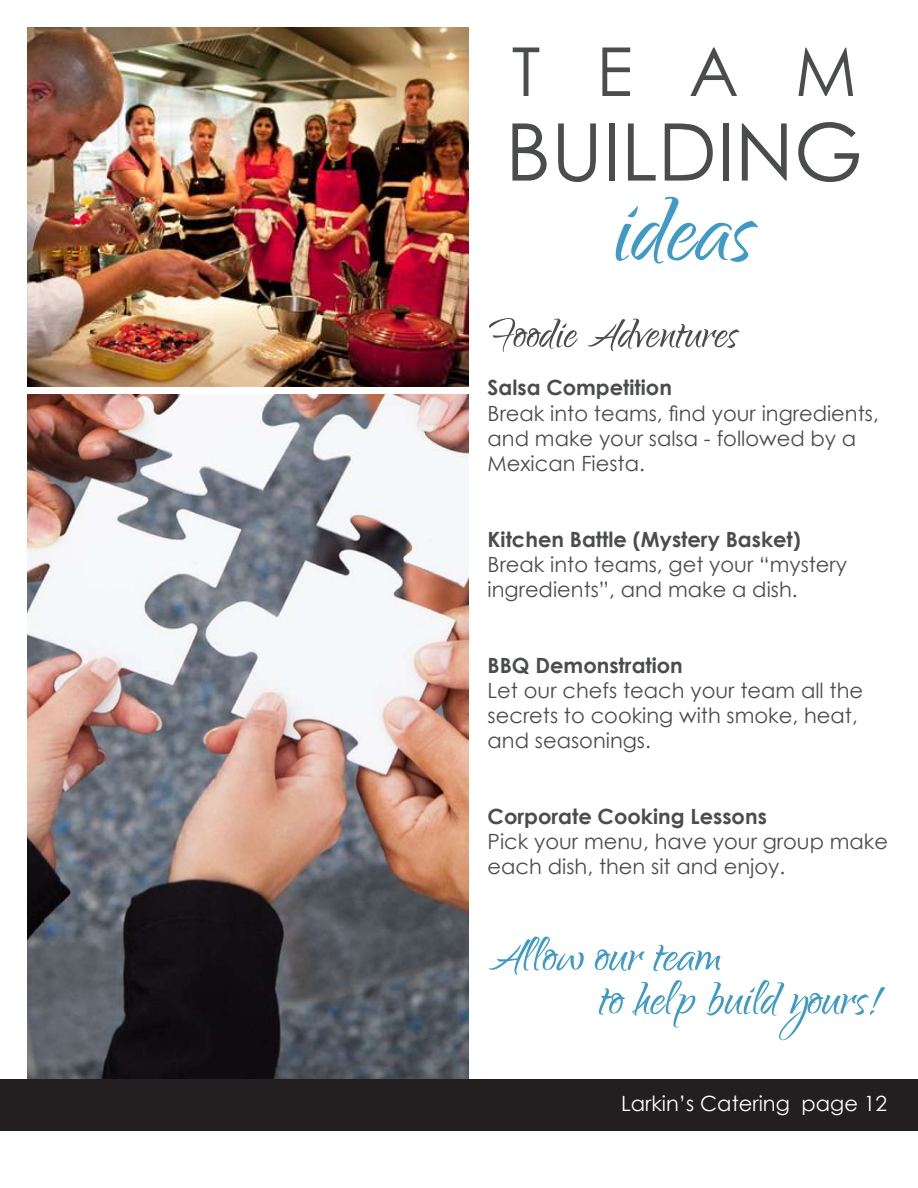
<style>
.page{position:relative;width:918px;height:1188px;background:#fff}
.page>*{position:absolute;margin:0;border:0;box-sizing:border-box;transform-origin:0 0}
.t1{font:120px "Qwigley";letter-spacing:-.005em;color:#3f9bc5}
.t2{font:79.5px "Century Gothic";color:#4b4c4d}
.t3{font:67.5px "Century Gothic";color:#4b4c4d}
.t4{font:60px/43.5px "Qwigley";color:#3f9bc5}
.t5{font:54px "Qwigley";color:#4b4c4d}
.t6{font:21px/25.2px "Century Gothic";color:#4b4c4d}
.t7{font:700 21px "Century Gothic";color:#4b4c4d}
.t8{font:21px "Century Gothic";color:#fff}
</style>
<div class="page">
<img style="left:27px;top:394px;width:442px;height:685px">
<div style="left:0;top:1079px;width:918px;height:52px;background:#231f20"></div>
<img style="left:27px;top:27px;width:442px;height:359px">
<h3 class="t3" style="left:512px;top:30px;width:347px">T E A M</h3>
<h2 class="t2" style="left:505px;top:103px;width:359px">BUILDING</h2>
<h1 class="t1" style="left:614px;top:166px;width:142px">ideas</h1>
<h3 class="t5" style="left:488px;top:305px;width:252px">Foodie Adventures</h3>
<p class="t7" style="left:488px;top:375px;width:186px">Salsa Competition</p>
<p class="t6" style="left:488px;top:400px;width:393px">Break into teams, find your ingredients, and make your salsa - followed by a<br>Mexican Fiesta.</p>
<p class="t7" style="left:488px;top:526px;width:315px">Kitchen Battle (Mystery Basket)</p>
<p class="t6" style="left:488px;top:551px;width:361px">Break into teams, get your “mystery ingredients”, and make a dish.</p>
<p class="t7" style="left:488px;top:652px;width:197px">BBQ Demonstration</p>
<p class="t6" style="left:488px;top:677px;width:377px">Let our chefs teach your team all the secrets to cooking with smoke, heat, and seasonings.</p>
<p class="t7" style="left:488px;top:803px;width:281px">Corporate Cooking Lessons</p>
<p class="t6" style="left:488px;top:829px;width:402px">Pick your menu, have your group make each dish, then sit and enjoy.</p>
<h3 class="t4" style="left:599px;top:939px;width:282px;text-indent:-111px">Allow our team<br>to help build yours!</h3>
<p class="t8" style="left:621px;top:1090px;width:268px">Larkin’s Catering page 12</p>
</div>
